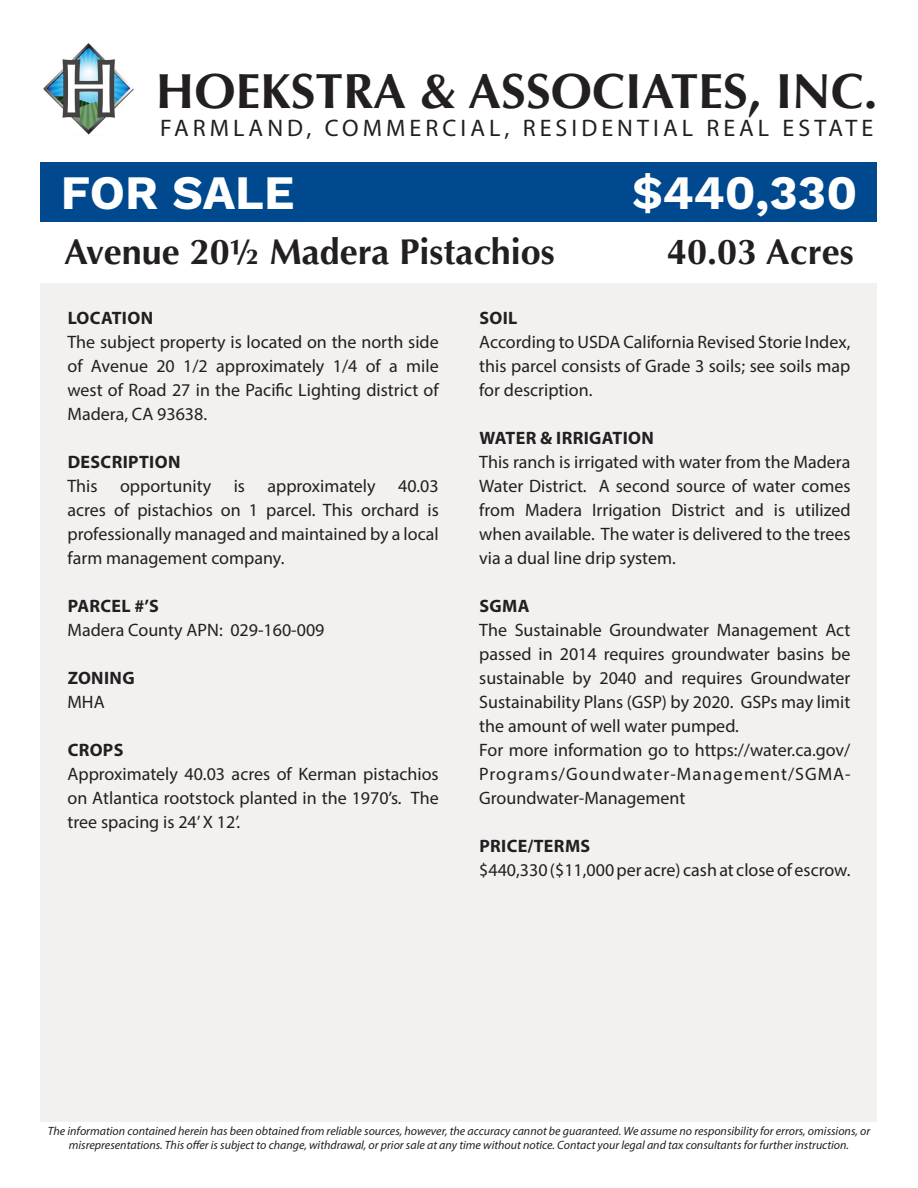
<style>
.page{position:relative;width:918px;height:1188px;background:#fff}
.page>*{position:absolute;margin:0;border:0;box-sizing:border-box;transform-origin:0 0}
.t1{font:700 49.5px "Optima";color:#231f20}
.t2{font:700 48px "Work Sans";color:#fff}
.t3{font:700 36px "Optima";color:#231f20}
.t4{font:24px "Myriad Pro";letter-spacing:.17em;color:#231f20}
.t5{font:18px/24px "Myriad Pro";color:#231f20;text-align:justify}
.t6{font:700 18px "Myriad Pro";letter-spacing:.02em;color:#231f20}
.t7{font:italic 12px/14.4px "Myriad Pro";color:#231f20;text-align:center}
</style>
<div class="page">
<img style="left:43px;top:43px;width:91px;height:92px">
<div style="left:40px;top:284px;width:838px;height:838px;background:#f2f1f0"></div>
<div style="left:40px;top:162px;width:838px;height:60px;background:#01498e"></div>
<h1 class="t1" style="left:156px;top:62px;width:723px">HOEKSTRA &amp; ASSOCIATES, INC.</h1>
<h3 class="t4" style="left:160px;top:114px;width:715px">FARMLAND, COMMERCIAL, RESIDENTIAL REAL ESTATE</h3>
<p class="t2" style="left:61px;top:165px;width:235px">FOR SALE</p>
<p class="t2" style="left:632px;top:165px;width:227px">$440,330</p>
<p class="t3" style="left:64px;top:231px;width:492px">Avenue 20½ Madera Pistachios</p>
<p class="t3" style="left:667px;top:231px;width:188px">40.03 Acres</p>
<p class="t6" style="left:68px;top:306px;width:87px">LOCATION</p>
<p class="t5" style="left:68px;top:330px;width:373px">The subject property is located on the north side of Avenue 20 1/2 approximately 1/4 of a mile west of Road 27 in the Pacific Lighting district of Madera, CA 93638.</p>
<p class="t6" style="left:68px;top:450px;width:114px">DESCRIPTION</p>
<p class="t5" style="left:68px;top:474px;width:373px">This opportunity is approximately 40.03 acres of pistachios on 1 parcel. This orchard is professionally managed and maintained by a local farm management company.</p>
<p class="t6" style="left:68px;top:594px;width:93px">PARCEL #’S</p>
<p class="t5" style="left:68px;top:618px;width:259px">Madera County APN: 029-160-009</p>
<p class="t6" style="left:68px;top:666px;width:68px">ZONING</p>
<p class="t5" style="left:68px;top:690px;width:39px">MHA</p>
<p class="t6" style="left:68px;top:738px;width:57px">CROPS</p>
<p class="t5" style="left:68px;top:762px;width:373px">Approximately 40.03 acres of Kerman pistachios on Atlantica rootstock planted in the 1970’s. The tree spacing is 24’ X 12’.</p>
<p class="t6" style="left:479px;top:306px;width:40px">SOIL</p>
<p class="t5" style="left:479px;top:330px;width:373px">According to USDA California Revised Storie Index, this parcel consists of Grade 3 soils; see soils map for description.</p>
<p class="t6" style="left:479px;top:426px;width:176px">WATER &amp; IRRIGATION</p>
<p class="t5" style="left:479px;top:450px;width:373px">This ranch is irrigated with water from the Madera Water District. A second source of water comes from Madera Irrigation District and is utilized when available. The water is delivered to the trees via a dual line drip system.</p>
<p class="t6" style="left:479px;top:594px;width:52px">SGMA</p>
<p class="t5" style="left:479px;top:618px;width:373px">The Sustainable Groundwater Management Act passed in 2014 requires groundwater basins be sustainable by 2040 and requires Groundwater Sustainability Plans (GSP) by 2020. GSPs may limit the amount of well water pumped.</p>
<p class="t5" style="left:479px;top:738px;width:373px">For more information go to https://water.ca.gov/ Programs/Goundwater-Management/SGMA-Groundwater-Management</p>
<p class="t6" style="left:479px;top:834px;width:112px">PRICE/TERMS</p>
<p class="t5" style="left:479px;top:858px;width:373px">$440,330 ($11,000 per acre) cash at close of escrow.</p>
<p class="t7" style="left:48px;top:1123px;width:824px">The information contained herein has been obtained from reliable sources, however, the accuracy cannot be guaranteed. We assume no responsibility for errors, omissions, or misrepresentations. This offer is subject to change, withdrawal, or prior sale at any time without notice. Contact your legal and tax consultants for further instruction.</p>
</div>
